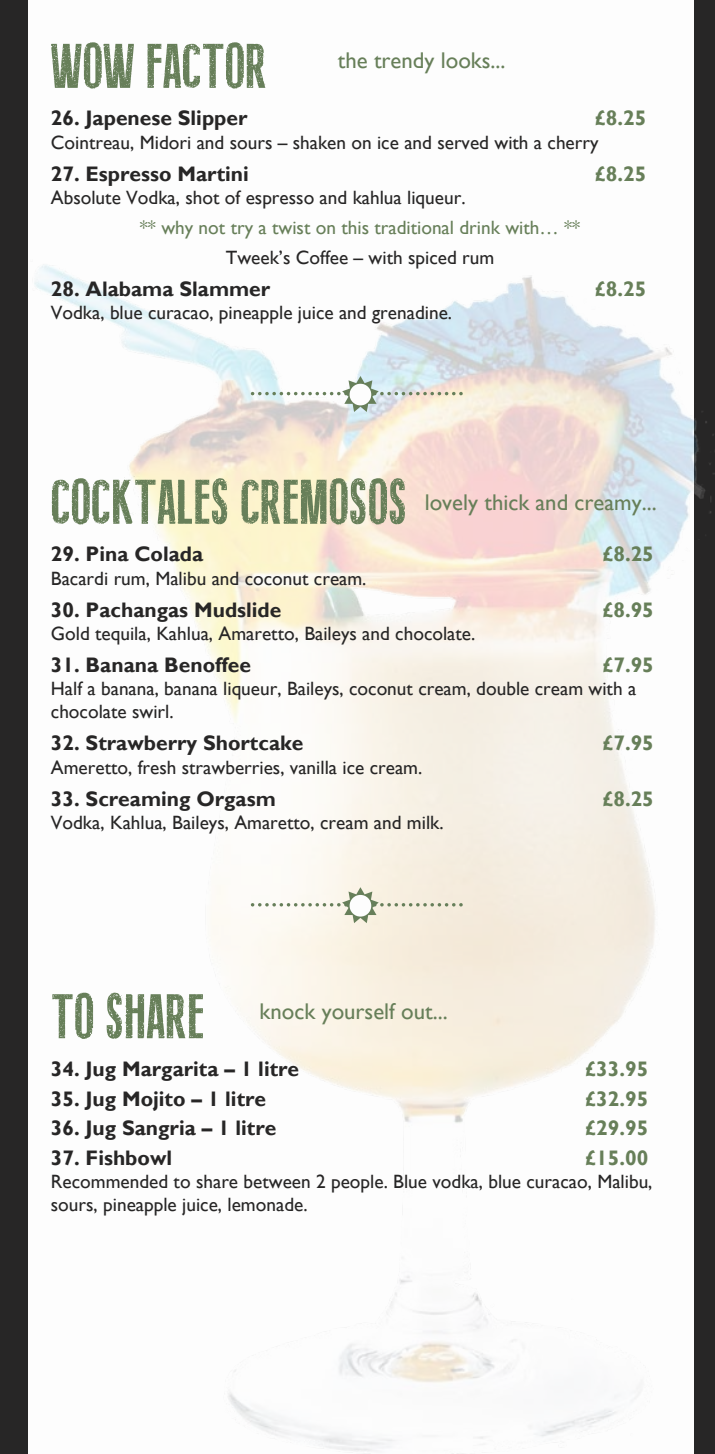
<style>
.page{position:relative;width:715px;height:1454px;background:#fff}
.page>*{position:absolute;margin:0;border:0;box-sizing:border-box;transform-origin:0 0}
.t1{font:63px "Fine Eroded";color:#677f59;scale:1.06 1}
.t2{font:22.75px "Gill Sans";color:#677f59}
.t3{font:700 21px "Gill Sans";color:#272626}
.t4{font:700 21px "Gill Sans";color:#677f59}
.t5{font:19.25px/23.1px "Gill Sans";color:#272626}
.t6{font:19.25px "Gill Sans";color:#677f59}
</style>
<div class="page">
<div style="left:0;top:0;width:714px;height:1453px;background:#272626"></div>
<div style="left:28px;top:0;width:665px;height:1453px;background:#fdfdfd"></div>
<img style="left:34px;top:260px;width:680px;height:1193px">
<svg style="left:252px;top:375px;width:215px;height:37px"></svg>
<svg style="left:252px;top:886px;width:215px;height:37px"></svg>
<h1 class="t1" style="left:51px;top:33px;width:205px">WOW FACTOR</h1>
<p class="t2" style="left:337px;top:48px;width:169px">the trendy looks...</p>
<p class="t3" style="left:51px;top:106px;width:198px">26. Japenese Slipper</p>
<p class="t4" style="left:594px;top:106px;width:53px">£8.25</p>
<p class="t5" style="left:51px;top:131px;width:549px">Cointreau, Midori and sours – shaken on ice and served with a cherry</p>
<p class="t3" style="left:51px;top:161px;width:199px">27. Espresso Martini</p>
<p class="t4" style="left:594px;top:161px;width:53px">£8.25</p>
<p class="t5" style="left:51px;top:186px;width:416px">Absolute Vodka, shot of espresso and kahlua liqueur.</p>
<p class="t6" style="left:140px;top:216px;width:441px">** why not try a twist on this traditional drink with… **</p>
<p class="t5" style="left:226px;top:246px;width:270px">Tweek’s Coffee – with spiced rum</p>
<p class="t3" style="left:51px;top:277px;width:221px">28. Alabama Slammer</p>
<p class="t4" style="left:594px;top:277px;width:53px">£8.25</p>
<p class="t5" style="left:51px;top:302px;width:402px">Vodka, blue curacao, pineapple juice and grenadine.</p>
<h1 class="t1" style="left:51px;top:469px;width:337px">COCKTALES CREMOSOS</h1>
<p class="t2" style="left:424px;top:489px;width:233px">lovely thick and creamy...</p>
<p class="t3" style="left:51px;top:541px;width:154px">29. Pina Colada</p>
<p class="t4" style="left:602px;top:541px;width:53px">£8.25</p>
<p class="t5" style="left:51px;top:567px;width:317px">Bacardi rum, Malibu and coconut cream.</p>
<p class="t3" style="left:51px;top:597px;width:232px">30. Pachangas Mudslide</p>
<p class="t4" style="left:602px;top:597px;width:53px">£8.95</p>
<p class="t5" style="left:51px;top:622px;width:426px">Gold tequila, Kahlua, Amaretto, Baileys and chocolate.</p>
<p class="t3" style="left:51px;top:652px;width:201px">31. Banana Benoffee</p>
<p class="t4" style="left:602px;top:652px;width:53px">£7.95</p>
<p class="t5" style="left:51px;top:677px;width:586px">Half a banana, banana liqueur, Baileys, coconut cream, double cream with a chocolate swirl.</p>
<p class="t3" style="left:51px;top:730px;width:254px">32. Strawberry Shortcake</p>
<p class="t4" style="left:602px;top:730px;width:53px">£7.95</p>
<p class="t5" style="left:51px;top:756px;width:373px">Ameretto, fresh strawberries, vanilla ice cream.</p>
<p class="t3" style="left:51px;top:786px;width:226px">33. Screaming Orgasm</p>
<p class="t4" style="left:602px;top:786px;width:53px">£8.25</p>
<p class="t5" style="left:51px;top:811px;width:394px">Vodka, Kahlua, Baileys, Amaretto, cream and milk.</p>
<h1 class="t1" style="left:51px;top:983px;width:146px">TO SHARE</h1>
<p class="t2" style="left:259px;top:998px;width:190px">knock yourself out...</p>
<p class="t3" style="left:51px;top:1056px;width:250px">34. Jug Margarita – 1 litre</p>
<p class="t4" style="left:585px;top:1056px;width:64px">£33.95</p>
<p class="t3" style="left:51px;top:1086px;width:217px">35. Jug Mojito – 1 litre</p>
<p class="t4" style="left:585px;top:1086px;width:64px">£32.95</p>
<p class="t3" style="left:51px;top:1115px;width:227px">36. Jug Sangria – 1 litre</p>
<p class="t4" style="left:585px;top:1115px;width:64px">£29.95</p>
<p class="t3" style="left:51px;top:1145px;width:123px">37. Fishbowl</p>
<p class="t4" style="left:585px;top:1145px;width:64px">£15.00</p>
<p class="t5" style="left:51px;top:1170px;width:603px">Recommended to share between 2 people. Blue vodka, blue curacao, Malibu, sours, pineapple juice, lemonade.</p>
</div>
